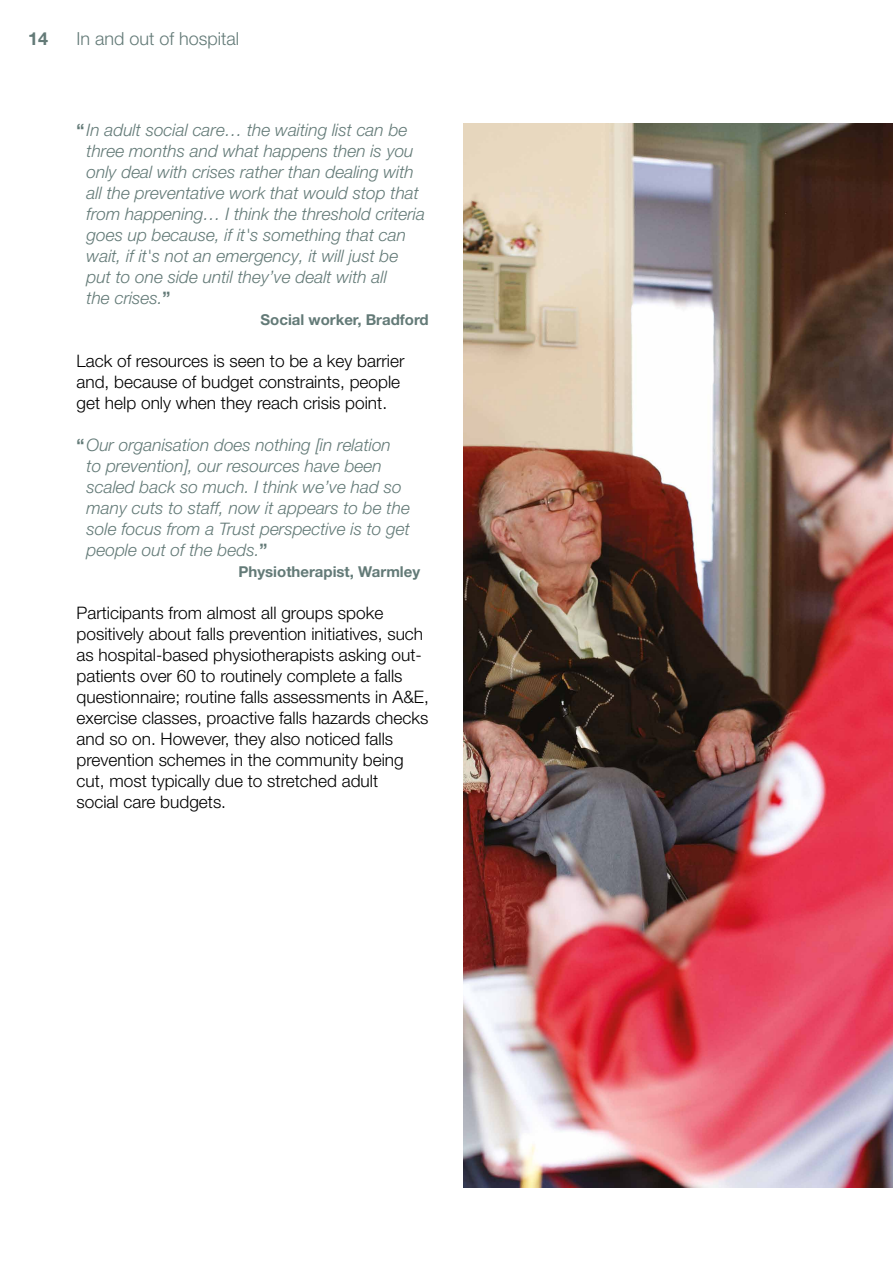
<style>
.page{position:relative;width:893px;height:1263px;background:#fff}
.page>*{position:absolute;margin:0;border:0;box-sizing:border-box;transform-origin:0 0}
.t1{font:300 18px "Helvetica Neue LT Pro";color:#637a77}
.t2{font:700 18px "Helvetica Neue LT Pro";color:#637a77}
.t3{font:italic 300 17.25px/21px "Helvetica Neue LT Pro";color:#637a77}
.t4{font:300 17.25px/21px "Helvetica Neue LT Pro";color:#000}
.t5{font:700 15px "Helvetica Neue LT Pro";color:#637a77}
.s1{font-weight:700;font-style:normal}
</style>
<div class="page">
<img style="left:463px;top:123px;width:430px;height:1065px">
<p class="t2" style="left:28px;top:27px;width:22px">14</p>
<p class="t1" style="left:77px;top:27px;width:164px">In and out of hospital</p>
<p class="t3" style="left:87px;top:119px;width:340px;text-indent:-10px"><span class="s1">“</span> In adult social care… the waiting list can be three months and what happens then is you only deal with crises rather than dealing with all the preventative work that would stop that from happening… I think the threshold criteria goes up because, if it's something that can wait, if it's not an emergency, it will just be put to one side until they’ve dealt with all<br>the crises.<span class="s1">”</span></p>
<p class="t5" style="left:260px;top:310px;width:170px">Social worker, Bradford</p>
<p class="t4" style="left:77px;top:350px;width:329px">Lack of resources is seen to be a key barrier and, because of budget constraints, people get help only when they reach crisis point.</p>
<p class="t3" style="left:87px;top:434px;width:325px;text-indent:-10px"><span class="s1">“</span>Our organisation does nothing [in relation<br>to prevention], our resources have been scaled back so much. I think we’ve had so many cuts to staff, now it appears to be the sole focus from a Trust perspective is to get people out of the beds.<span class="s1">”</span></p>
<p class="t5" style="left:239px;top:562px;width:183px">Physiotherapist, Warmley</p>
<p class="t4" style="left:77px;top:602px;width:354px">Participants from almost all groups spoke positively about falls prevention initiatives, such as hospital-based physiotherapists asking out&shy;patients over 60 to routinely complete a falls questionnaire; routine falls assessments in A&amp;E, exercise classes, proactive falls hazards checks and so on. However, they also noticed falls prevention schemes in the community being cut, most typically due to stretched adult<br>social care budgets.</p>
</div>
